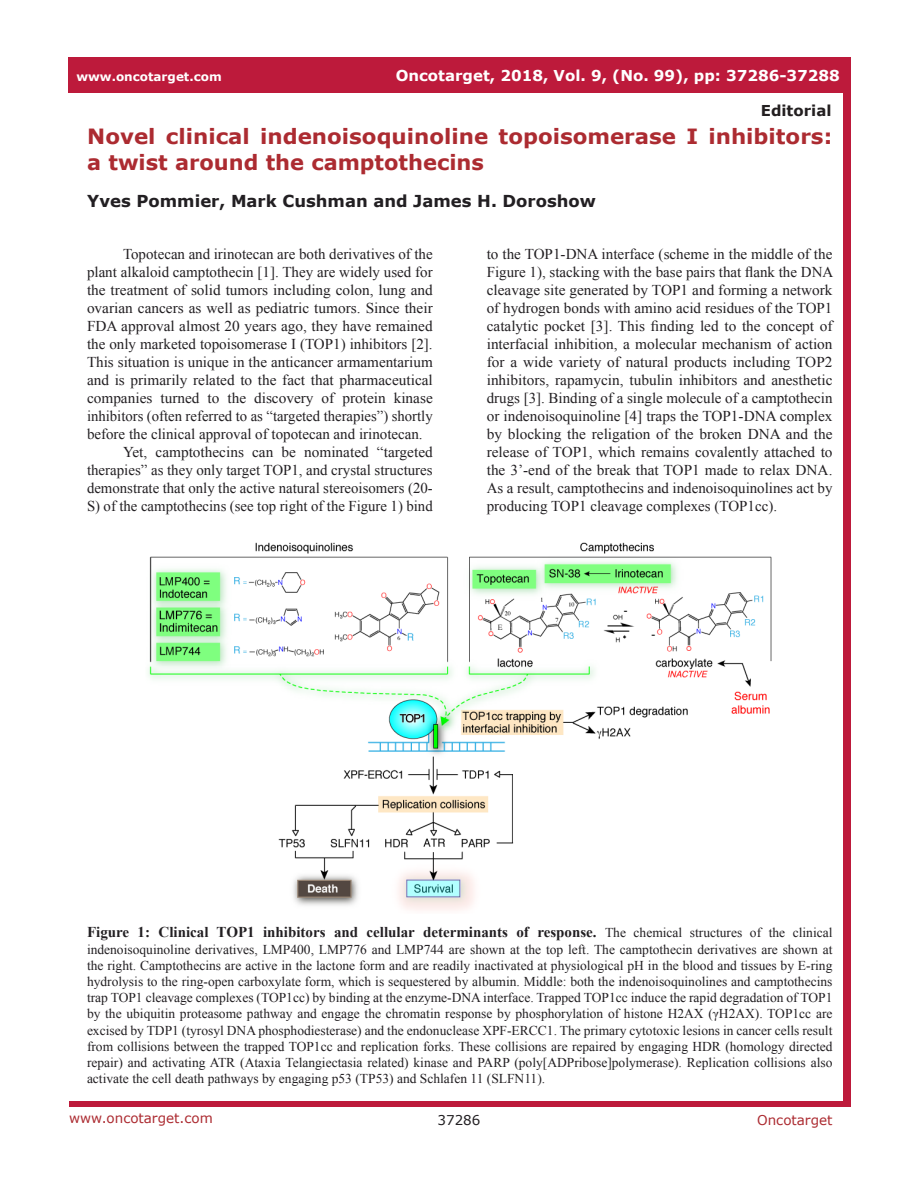
<style>
.page{position:relative;width:918px;height:1188px;background:#fff}
.page>*{position:absolute;margin:0;border:0;box-sizing:border-box;transform-origin:0 0}
.t1{font:700 21px/25.2px "Verdana";color:#ac2b31}
.Authors{font:700 16.5px "Verdana";color:#221f22}
.BodyTextEditorial{font:15px/18px "Times New Roman";color:#221f22;text-align:justify}
.FigureText{font:700 15px "Times New Roman";color:#221f22}
.t2{font:700 15px "Verdana";color:#fff}
.t3{font:700 15px "Verdana";color:#231f20}
.FigureText-2{font:13.5px/16.2px "Times New Roman";color:#221f22;text-align:justify}
.t4{font:13.5px "Verdana";color:#ac2b31}
.t5{font:13.5px "Verdana";color:#221f22}
.t6{font:700 12px "Verdana";color:#fff}
.s1{font-weight:400;font-size:13.5px}
</style>
<div class="page">
<div style="left:69px;top:57px;width:781px;height:36px;background:#bd1a3b"></div>
<img style="left:148px;top:542px;width:624px;height:368px">
<p class="t6" style="left:76px;top:68px;width:147px">www.oncotarget.com</p>
<p class="t2" style="left:396px;top:65px;width:446px">Oncotarget, 2018, Vol. 9, (No. 99), pp: 37286-37288</p>
<p class="t3" style="left:761px;top:100px;width:72px">Editorial</p>
<p class="t1" style="left:87px;top:124px;width:747px">Novel clinical indenoisoquinoline topoisomerase I inhibitors: a twist around the camptothecins</p>
<p class="Authors" style="left:87px;top:190px;width:510px">Yves Pommier, Mark Cushman and James H. Doroshow</p>
<p class="BodyTextEditorial" style="left:87px;top:245px;width:347px;text-indent:36px">Topotecan and irinotecan are both derivatives of the plant alkaloid camptothecin [1]. They are widely used for the treatment of solid tumors including colon, lung and ovarian cancers as well as pediatric tumors. Since their FDA approval almost 20 years ago, they have remained the only marketed topoisomerase I (TOP1) inhibitors [2].<br>This situation is unique in the anticancer armamentarium and is primarily related to the fact that pharmaceutical companies turned to the discovery of protein kinase inhibitors (often referred to as “targeted therapies”) shortly before the clinical approval of topotecan and irinotecan.</p>
<p class="BodyTextEditorial" style="left:87px;top:443px;width:347px;text-indent:36px">Yet, camptothecins can be nominated “targeted therapies” as they only target TOP1, and crystal structures demonstrate that only the active natural stereoisomers (20- S) of the camptothecins (see top right of the Figure 1) bind</p>
<p class="BodyTextEditorial" style="left:487px;top:245px;width:348px">to the TOP1-DNA interface (scheme in the middle of the Figure 1), stacking with the base pairs that flank the DNA cleavage site generated by TOP1 and forming a network of hydrogen bonds with amino acid residues of the TOP1 catalytic pocket [3]. This finding led to the concept of interfacial inhibition, a molecular mechanism of action for a wide variety of natural products including TOP2 inhibitors, rapamycin, tubulin inhibitors and anesthetic drugs [3]. Binding of a single molecule of a camptothecin or indenoisoquinoline [4] traps the TOP1-DNA complex by blocking the religation of the broken DNA and the release of TOP1, which remains covalently attached to the 3’-end of the break that TOP1 made to relax DNA.<br>As a result, camptothecins and indenoisoquinolines act by producing TOP1 cleavage complexes (TOP1cc).</p>
<p class="FigureText" style="left:87px;top:922px;width:747px">Figure 1: Clinical TOP1 inhibitors and cellular determinants of response. <span class="s1">The chemical structures of the clinical</span></p>
<p class="FigureText-2" style="left:87px;top:941px;width:747px">indenoisoquinoline derivatives, LMP400, LMP776 and LMP744 are shown at the top left. The camptothecin derivatives are shown at the right. Camptothecins are active in the lactone form and are readily inactivated at physiological pH in the blood and tissues by E-ring hydrolysis to the ring-open carboxylate form, which is sequestered by albumin. Middle: both the indenoisoquinolines and camptothecins trap TOP1 cleavage complexes (TOP1cc) by binding at the enzyme-DNA interface. Trapped TOP1cc induce the rapid degradation of TOP1 by the ubiquitin proteasome pathway and engage the chromatin response by phosphorylation of histone H2AX (γH2AX). TOP1cc are excised by TDP1 (tyrosyl DNA phosphodiesterase) and the endonuclease XPF-ERCC1. The primary cytotoxic lesions in cancer cells result from collisions between the trapped TOP1cc and replication forks. These collisions are repaired by engaging HDR (homology directed repair) and activating ATR (Ataxia Telangiectasia related) kinase and PARP (poly[ADPribose]polymerase). Replication collisions also activate the cell death pathways by engaging p53 (TP53) and Schlafen 11 (SLFN11).</p>
<p class="t4" style="left:69px;top:1109px;width:145px">www.oncotarget.com</p>
<p class="t5" style="left:438px;top:1111px;width:44px">37286</p>
<p class="t4" style="left:757px;top:1111px;width:77px">Oncotarget</p>
</div>
